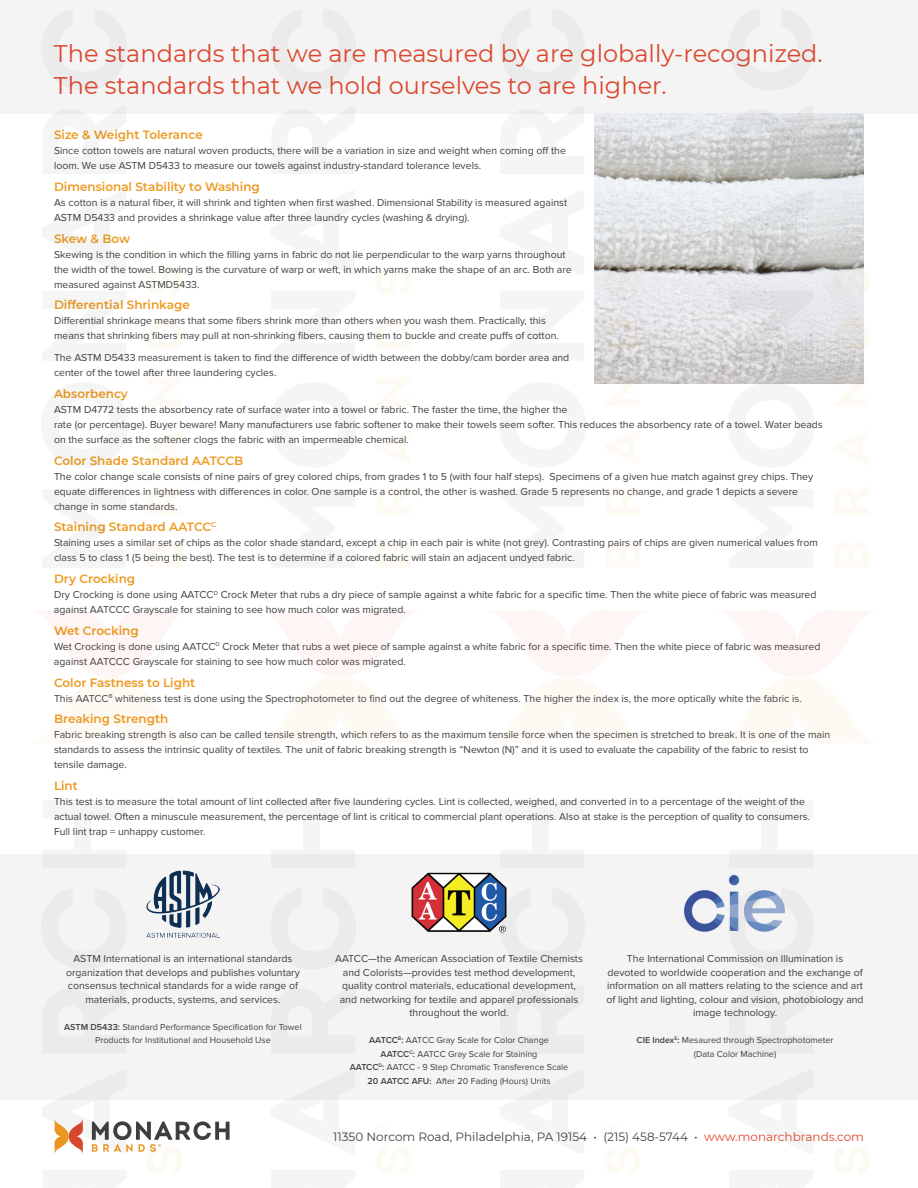
<style>
.page{position:relative;width:918px;height:1188px;background:#fff}
.page>*{position:absolute;margin:0;border:0;box-sizing:border-box;transform-origin:0 0}
.t1{font:24px/31.5px "Montserrat";color:#dd472e}
.t2{font:600 12px "Montserrat";color:#ec9a20}
.t3{font:12px "Montserrat";color:#404041}
.t4{font:10.5px/15px "Proxima Nova";color:#404041}
.t5{font:9px/13.5px "Proxima Nova";color:#404041;text-align:center}
.s1{font-weight:600}
.s2{color:#dd472e}
</style>
<div class="page">
<div style="left:0;top:854px;width:918px;height:245px;background:#f5f4f4"></div>
<div style="left:0;top:0;width:918px;height:114px;background:#f5f4f4"></div>
<img style="left:146px;top:870px;width:74px;height:68px">
<img style="left:684px;top:874px;width:56px;height:58px">
<img style="left:411px;top:872px;width:96px;height:60px">
<img style="left:594px;top:114px;width:270px;height:270px">
<svg style="left:42px;top:1099px;width:188px;height:75px"></svg>
<svg style="left:148px;top:541px;width:33px;height:26px"></svg>
<svg style="left:148px;top:487px;width:33px;height:27px"></svg>
<svg style="left:147px;top:431px;width:34px;height:33px"></svg>
<svg style="left:147px;top:378px;width:35px;height:28px"></svg>
<svg style="left:148px;top:320px;width:33px;height:29px"></svg>
<svg style="left:147px;top:268px;width:35px;height:27px"></svg>
<svg style="left:35px;top:677px;width:151px;height:66px"></svg>
<svg style="left:147px;top:244px;width:12px;height:12px"></svg>
<svg style="left:376px;top:1147px;width:35px;height:27px"></svg>
<svg style="left:271px;top:1099px;width:84px;height:1px"></svg>
<svg style="left:376px;top:1123px;width:12px;height:13px"></svg>
<svg style="left:377px;top:541px;width:33px;height:26px"></svg>
<svg style="left:377px;top:487px;width:33px;height:27px"></svg>
<svg style="left:376px;top:431px;width:34px;height:33px"></svg>
<svg style="left:376px;top:378px;width:34px;height:28px"></svg>
<svg style="left:377px;top:320px;width:33px;height:29px"></svg>
<svg style="left:376px;top:268px;width:35px;height:27px"></svg>
<svg style="left:264px;top:677px;width:151px;height:66px"></svg>
<svg style="left:377px;top:244px;width:11px;height:12px"></svg>
<svg style="left:605px;top:1147px;width:35px;height:27px"></svg>
<svg style="left:500px;top:1099px;width:84px;height:1px"></svg>
<svg style="left:499px;top:888px;width:8px;height:45px"></svg>
<svg style="left:605px;top:1123px;width:12px;height:13px"></svg>
<svg style="left:606px;top:541px;width:33px;height:26px"></svg>
<svg style="left:605px;top:487px;width:34px;height:27px"></svg>
<svg style="left:605px;top:431px;width:34px;height:33px"></svg>
<svg style="left:605px;top:377px;width:35px;height:29px"></svg>
<svg style="left:605px;top:319px;width:35px;height:30px"></svg>
<svg style="left:604px;top:267px;width:37px;height:28px"></svg>
<svg style="left:493px;top:677px;width:151px;height:66px"></svg>
<svg style="left:604px;top:243px;width:14px;height:14px"></svg>
<svg style="left:834px;top:1147px;width:35px;height:27px"></svg>
<svg style="left:728px;top:1099px;width:85px;height:1px"></svg>
<svg style="left:728px;top:888px;width:58px;height:44px"></svg>
<svg style="left:834px;top:1123px;width:12px;height:13px"></svg>
<svg style="left:835px;top:541px;width:33px;height:26px"></svg>
<svg style="left:834px;top:487px;width:34px;height:27px"></svg>
<svg style="left:834px;top:431px;width:34px;height:33px"></svg>
<svg style="left:834px;top:377px;width:34px;height:29px"></svg>
<svg style="left:834px;top:319px;width:34px;height:30px"></svg>
<svg style="left:833px;top:267px;width:36px;height:28px"></svg>
<svg style="left:728px;top:382px;width:87px;height:2px"></svg>
<svg style="left:729px;top:291px;width:84px;height:70px;background:#dbdbdd"></svg>
<svg style="left:728px;top:191px;width:85px;height:84px;background:#cfd0d1"></svg>
<svg style="left:729px;top:113px;width:84px;height:61px;background:#cbcccc"></svg>
<svg style="left:722px;top:677px;width:150px;height:66px"></svg>
<svg style="left:833px;top:243px;width:14px;height:14px"></svg>
<h1 class="t1" style="left:54px;top:37px;width:770px">The standards that we are measured by are globally-recognized.<br>The standards that we hold ourselves to are higher.</h1>
<p class="t2" style="left:54px;top:126px;width:150px">Size &amp; Weight Tolerance</p>
<p class="t4" style="left:54px;top:143px;width:513px">Since cotton towels are natural woven products, there will be a variation in size and weight when coming off the loom. We use ASTM D5433 to measure our towels against industry-standard tolerance levels.</p>
<p class="t2" style="left:54px;top:178px;width:207px">Dimensional Stability to Washing</p>
<p class="t4" style="left:54px;top:195px;width:515px">As cotton is a natural fiber, it will shrink and tighten when first washed. Dimensional Stability is measured against<br>ASTM D5433 and provides a shrinkage value after three laundry cycles (washing &amp; drying).</p>
<p class="t2" style="left:54px;top:230px;width:78px">Skew &amp; Bow</p>
<p class="t4" style="left:54px;top:247px;width:519px">Skewing is the condition in which the filling yarns in fabric do not lie perpendicular to the warp yarns throughout the width of the towel. Bowing is the curvature of warp or weft, in which yarns make the shape of an arc. Both are measured against ASTMD5433.</p>
<p class="t2" style="left:54px;top:297px;width:137px">Differential Shrinkage</p>
<p class="t4" style="left:54px;top:314px;width:506px">Differential shrinkage means that some fibers shrink more than others when you wash them. Practically, this means that shrinking fibers may pull at non-shrinking fibers, causing them to buckle and create puffs of cotton.</p>
<p class="t4" style="left:54px;top:350px;width:517px">The ASTM D5433 measurement is taken to find the difference of width between the dobby/cam border area and center of the towel after three laundering cycles.</p>
<p class="t2" style="left:54px;top:385px;width:75px">Absorbency</p>
<p class="t4" style="left:54px;top:402px;width:770px">ASTM D4772 tests the absorbency rate of surface water into a towel or fabric. The faster the time, the higher the<br>rate (or percentage). Buyer beware! Many manufacturers use fabric softener to make their towels seem softer. This reduces the absorbency rate of a towel. Water beads on the surface as the softener clogs the fabric with an impermeable chemical.</p>
<p class="t2" style="left:54px;top:452px;width:191px">Color Shade Standard AATCCB</p>
<p class="t4" style="left:54px;top:469px;width:761px">The color change scale consists of nine pairs of grey colored chips, from grades 1 to 5 (with four half steps). Specimens of a given hue match against grey chips. They equate differences in lightness with differences in color. One sample is a control, the other is washed. Grade 5 represents no change, and grade 1 depicts a severe change in some standards.</p>
<p class="t2" style="left:54px;top:519px;width:164px">Staining Standard AATCC<sup>C</sup></p>
<p class="t4" style="left:54px;top:536px;width:765px">Staining uses a similar set of chips as the color shade standard, except a chip in each pair is white (not grey). Contrasting pairs of chips are given numerical values from class 5 to class 1 (5 being the best). The test is to determine if a colored fabric will stain an adjacent undyed fabric.</p>
<p class="t2" style="left:54px;top:570px;width:83px">Dry Crocking</p>
<p class="t4" style="left:54px;top:587px;width:764px">Dry Crocking is done using AATCC<sup>D</sup> Crock Meter that rubs a dry piece of sample against a white fabric for a specific time. Then the white piece of fabric was measured against AATCCC Grayscale for staining to see how much color was migrated.</p>
<p class="t2" style="left:54px;top:622px;width:86px">Wet Crocking</p>
<p class="t4" style="left:54px;top:639px;width:768px">Wet Crocking is done using AATCC<sup>D</sup> Crock Meter that rubs a wet piece of sample against a white fabric for a specific time. Then the white piece of fabric was measured against AATCCC Grayscale for staining to see how much color was migrated.</p>
<p class="t2" style="left:54px;top:674px;width:143px">Color Fastness to Light</p>
<p class="t4" style="left:54px;top:691px;width:749px">This AATCC<sup>B</sup> whiteness test is done using the Spectrophotometer to find out the degree of whiteness. The higher the index is, the more optically white the fabric is.</p>
<p class="t2" style="left:54px;top:711px;width:116px">Breaking Strength</p>
<p class="t4" style="left:54px;top:728px;width:778px">Fabric breaking strength is also can be called tensile strength, which refers to as the maximum tensile force when the specimen is stretched to break. It is one of the main standards to assess the intrinsic quality of textiles. The unit of fabric breaking strength is “Newton (N)” and it is used to evaluate the capability of the fabric to resist to tensile damage.</p>
<p class="t2" style="left:54px;top:777px;width:25px">Lint</p>
<p class="t4" style="left:54px;top:794px;width:758px">This test is to measure the total amount of lint collected after five laundering cycles. Lint is collected, weighed, and converted in to a percentage of the weight of the actual towel. Often a minuscule measurement, the percentage of lint is critical to commercial plant operations. Also at stake is the perception of quality to consumers.<br>Full lint trap = unhappy customer.</p>
<p class="t4" style="left:66px;top:952px;width:235px;line-height:13.5px;text-align:center">ASTM International is an international standards organization that develops and publishes voluntary consensus technical standards for a wide range of materials, products, systems, and services.</p>
<p class="t5" style="left:64px;top:1020px;width:239px"><span class="s1">ASTM D5433:</span> Standard Performance Specification for Towel<br>Products for Institutional and Household Use</p>
<p class="t4" style="left:335px;top:952px;width:249px;line-height:13.5px;text-align:center">AATCC—the American Association of Textile Chemists and Colorists—provides test method development, quality control materials, educational development, and networking for textile and apparel professionals throughout the world.</p>
<p class="t5" style="left:350px;top:1034px;width:220px"><span class="s1">AATCC</span><sup>B</sup><span class="s1">:</span> AATCC Gray Scale for Color Change<br><span class="s1">AATCC</span><sup>C</sup><span class="s1">:</span> AATCC Gray Scale for Staining<br><span class="s1">AATCC</span><sup>D</sup><span class="s1">:</span> AATCC - 9 Step Chromatic Transference Scale <span class="s1">20 AATCC AFU:</span> After 20 Fading (Hours) Units</p>
<p class="t4" style="left:606px;top:952px;width:259px;line-height:13.5px;text-align:center">The International Commission on Illumination is<br>devoted to worldwide cooperation and the exchange of information on all matters relating to the science and art of light and lighting, colour and vision, photobiology and image technology.</p>
<p class="t5" style="left:637px;top:1034px;width:199px"><span class="s1">CIE Index</span><sup>E</sup><span class="s1">:</span> Mesaured through Spectrophotometer (Data Color Machine)</p>
<p class="t3" style="left:333px;top:1128px;width:532px">11350 Norcom Road, Philadelphia, PA 19154 • (215) 458-5744 • <span class="s2">www.monarchbrands.com</span></p>
</div>
